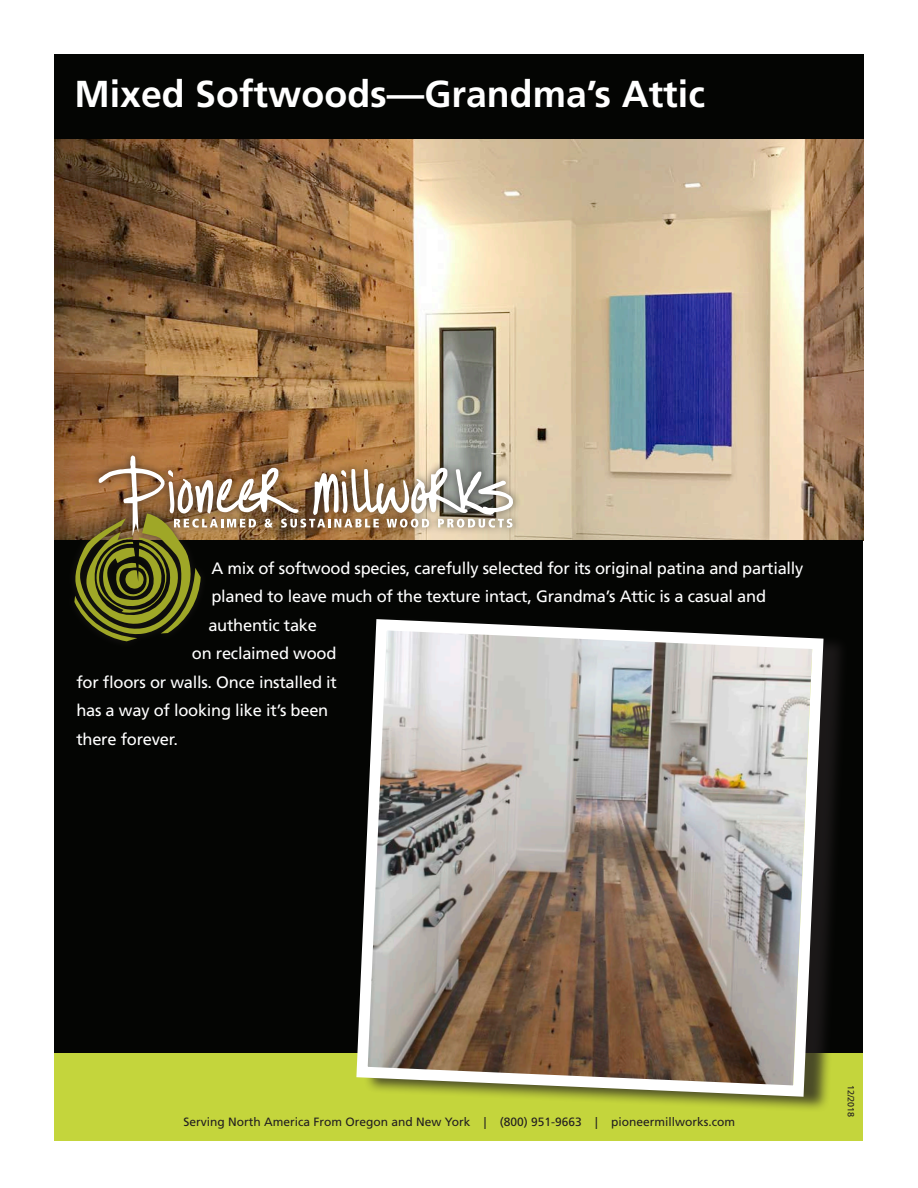
<style>
.page{position:relative;width:918px;height:1188px;background:#fff}
.page>*{position:absolute;margin:0;border:0;box-sizing:border-box;transform-origin:0 0}
.t1{font:700 37.5px "Frutiger LT Std";color:#fff}
.t2{font:16.5px "Frutiger LT Std";letter-spacing:-.015em;color:#fff}
.t3{font:12px "Frutiger LT Std";color:#231f20}
.t4{font:9px "Frutiger LT Std";color:#231f20}
</style>
<div class="page">
<img style="left:54px;top:138px;width:809px;height:402px">
<div style="left:55px;top:540px;width:808px;height:513px;background:#040503"></div>
<div style="left:54px;top:54px;width:810px;height:84px;background:#040503"></div>
<div style="left:55px;top:1053px;width:808px;height:87px;background:#c4d53c"></div>
<div style="left:67px;top:448px;width:454px;height:201px;background:#231f20;opacity:.75"></div>
<svg style="left:74px;top:455px;width:439px;height:186px"></svg>
<div style="left:364px;top:615px;width:486px;height:497px;background:#231f20;opacity:.75"></div>
<img style="left:351px;top:613px;width:478px;height:489px">
<p class="t1" style="left:74px;top:72px;width:632px">Mixed Softwoods—Grandma’s Attic</p>
<p class="t2" style="left:211px;top:558px;width:594px">A mix of softwood species, carefully selected for its original patina and partially</p>
<p class="t2" style="left:211px;top:587px;width:556px">planed to leave much of the texture intact, Grandma’s Attic is a casual and</p>
<p class="t2" style="left:208px;top:615px;width:110px">authentic take</p>
<p class="t2" style="left:192px;top:644px;width:146px">on reclaimed wood</p>
<p class="t2" style="left:76px;top:672px;width:262px">for floors or walls. Once installed it</p>
<p class="t2" style="left:76px;top:701px;width:254px">has a way of looking like it’s been</p>
<p class="t2" style="left:76px;top:729px;width:103px">there forever.</p>
<p class="t3" style="left:184px;top:1115px;width:553px">Serving North America From Oregon and New York | (800) 951-9663 | pioneermillworks.com</p>
<p class="t4" style="left:856px;top:1085px;width:34px;rotate:90deg">12/2018</p>
</div>
